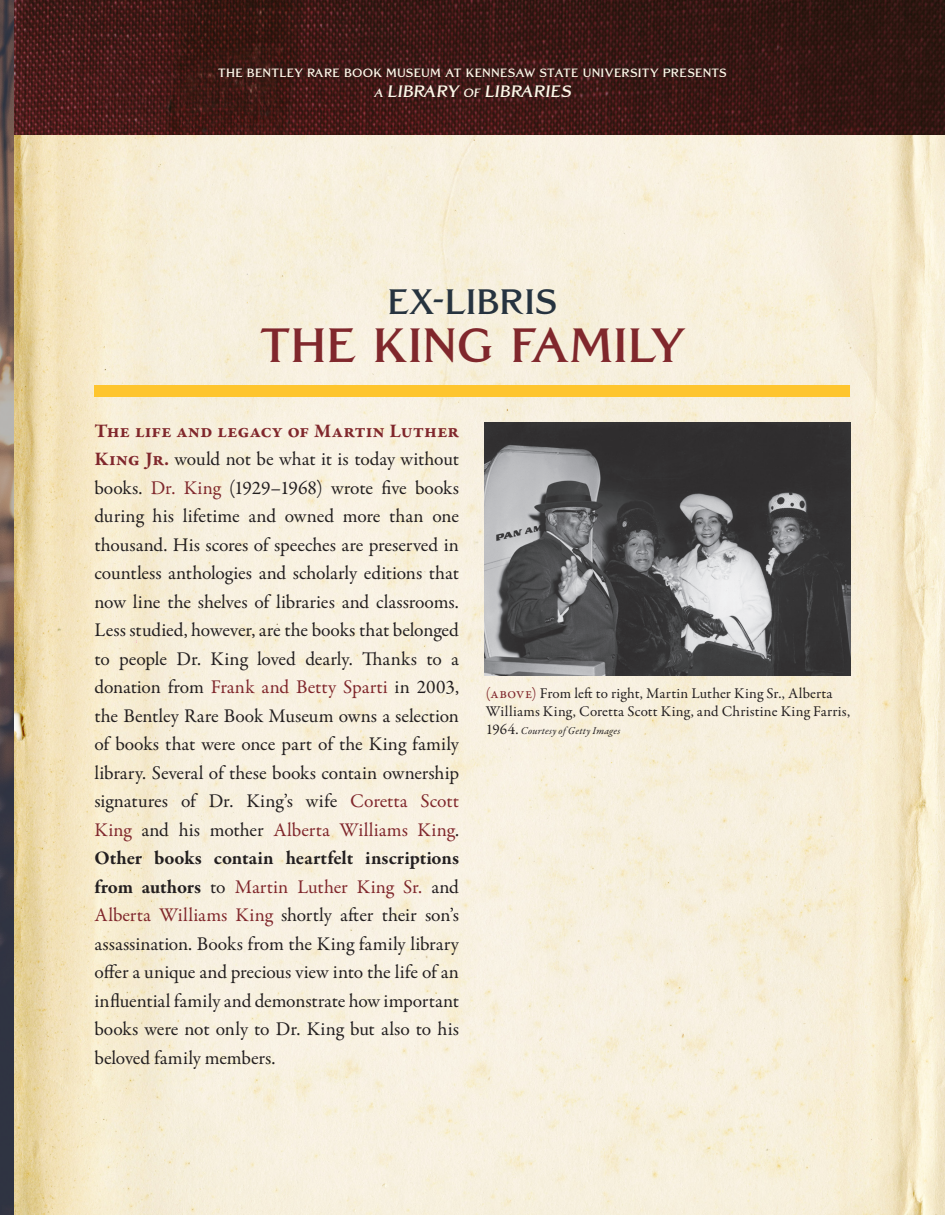
<style>
.page{position:relative;width:945px;height:1215px;background:#fff}
.page>*{position:absolute;margin:0;border:0;box-sizing:border-box;transform-origin:0 0}
.t1{font:700 48px "Grand Central";letter-spacing:-.005em;color:#80272c}
.t2{font:700 35.25px "Grand Central";color:#26333f}
.P1_-_main_body_all{font:19.5px/28.5px "Garamond Premr Pro";color:#231f20;text-align:justify}
.t3{font:700 16.5px "Grand Central";color:#fef8e9}
.Caption_text{font:15px/18px "Garamond Premr Pro";letter-spacing:.01em;color:#231f20}
.t4{font:700 12px "Grand Central";letter-spacing:.02em;color:#fef8e9}
.Caption_text-2{font:italic 10.5px "Garamond Premr Pro";letter-spacing:.025em;color:#231f20}
.s1{font-size:12px}
.s2{font-weight:700;color:#80272c}
.s3{color:#80272c}
.s4{font-weight:700}
.s5{font-style:normal;font-size:15px}
</style>
<div class="page">
<img style="left:14px;top:135px;width:931px;height:1080px">
<img style="left:14px;top:0;width:931px;height:135px">
<img style="left:0;top:0;width:14px;height:1215px">
<div style="left:212px;top:61px;width:521px;height:42px;background:#231f20;opacity:.65"></div>
<img style="left:484px;top:423px;width:366px;height:252px">
<div style="left:94px;top:385px;width:756px;height:11px;background:#fec52e"></div>
<p class="t4" style="left:218px;top:66px;width:510px">THE BENTLEY RARE BOOK MUSEUM AT KENNESAW STATE UNIVERSITY PRESENTS</p>
<p class="t3" style="left:374px;top:81px;width:202px"><span class="s1">A</span> LIBRARY <span class="s1">OF</span> LIBRARIES</p>
<p class="t2" style="left:388px;top:280px;width:171px">EX-LIBRIS</p>
<p class="t1" style="left:260px;top:316px;width:426px">THE KING FAMILY</p>
<p class="P1_-_main_body_all" style="left:94px;top:417px;width:366px"><span class="s2">The life and legacy of Martin Luther King Jr.</span> would not be what it is today without books. <span class="s3">Dr. King</span> (1929–1968) wrote five books during his lifetime and owned more than one thousand. His scores of speeches are preserved in countless anthologies and scholarly editions that now line the shelves of libraries and classrooms.<br>Less studied, however, are the books that belonged to people Dr. King loved dearly. Thanks to a donation from <span class="s3">Frank and Betty Sparti</span> in 2003, the Bentley Rare Book Museum owns a selection of books that were once part of the King family library. Several of these books contain ownership signatures of Dr. King’s wife <span class="s3">Coretta Scott King</span> and his mother <span class="s3">Alberta Williams King</span>.<br><span class="s4">Other books contain heartfelt inscriptions from authors</span> to <span class="s3">Martin Luther King Sr.</span> and <span class="s3">Alberta Williams King</span> shortly after their son’s assassination. Books from the King family library offer a unique and precious view into the life of an influential family and demonstrate how important books were not only to Dr. King but also to his beloved family members.</p>
<p class="Caption_text" style="left:486px;top:685px;width:366px"><span class="s3">(above)</span> From left to right, Martin Luther King Sr., Alberta<br>Williams King, Coretta Scott King, and Christine King Farris,</p>
<p class="Caption_text-2" style="left:486px;top:724px;width:136px"><span class="s5">1964.</span> Courtesy of Getty Images</p>
</div>
